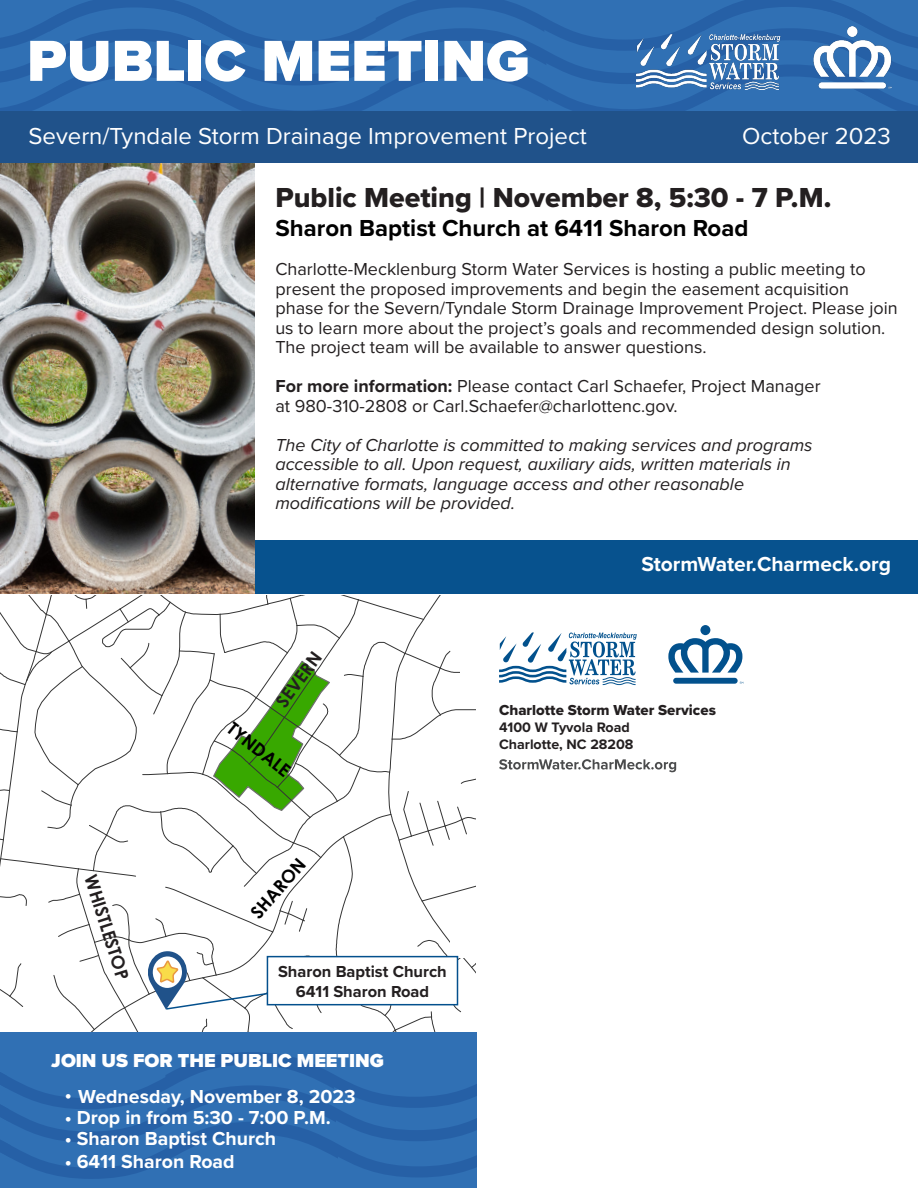
<style>
.page{position:relative;width:918px;height:1188px;background:#fff}
.page>*{position:absolute;margin:0;border:0;box-sizing:border-box;transform-origin:0 0}
.t1{font:900 60px "Proxima Nova";color:#fff}
.t2{font:28.5px "Proxima Nova Extrabld";color:#231f20}
.t3{font:24px "Proxima Nova";color:#fff}
.t4{font:700 24px "Proxima Nova";color:#000}
.t5{font:700 21px "Proxima Nova";color:#fff}
.t6{font:700 19.5px "Proxima Nova";color:#fff}
.t7{font:900 19.5px "Proxima Nova";color:#fff}
.t8{font:18px/19.5px "Proxima Nova";color:#231f20}
.t9{font:italic 18px/19.5px "Proxima Nova";color:#231f20}
.t10{font:700 17.85px "Century Gothic";color:#231f20}
.t11{font:700 17.85px "Century Gothic";color:#000}
.t12{font:700 16.5px "Proxima Nova";color:#231f20}
.t13{font:15px "Proxima Nova Extrabld";color:#231f20}
.t14{font:700 14.25px "Proxima Nova";color:#231f20}
.s1{font-weight:700}
</style>
<div class="page">
<div style="left:255px;top:540px;width:663px;height:54px;background:#07528e"></div>
<svg style="left:0;top:0;width:918px;height:111px;background:#2d6baf"></svg>
<img style="left:636px;top:27px;width:256px;height:63px">
<div style="left:0;top:111px;width:918px;height:52px;background:#20528a"></div>
<img style="left:0;top:163px;width:255px;height:431px">
<div style="left:0;top:1033px;width:477px;height:155px;background:#3070b4"></div>
<svg style="left:0;top:1052px;width:477px;height:127px"></svg>
<div style="left:700px;top:625px;width:10px;height:10px;background:#02518d;border-radius:5px"></div>
<svg style="left:668px;top:638px;width:74px;height:35px"></svg>
<div style="left:673px;top:678px;width:65px;height:6px;background:#02518d;border-radius:3px"></div>
<svg style="left:499px;top:632px;width:138px;height:53px"></svg>
<svg style="left:499px;top:759px;width:177px;height:13px"></svg>
<svg style="left:0;top:595px;width:475px;height:437px"></svg>
<div style="left:267px;top:957px;width:191px;height:48px;background:#fff"></div>
<div style="left:267px;top:956px;width:191px;height:49px;border:2px solid #04508d"></div>
<p class="t1" style="left:27px;top:16px;width:504px">PUBLIC MEETING</p>
<p class="t3" style="left:28px;top:118px;width:560px">Severn/Tyndale Storm Drainage Improvement Project</p>
<p class="t3" style="left:742px;top:118px;width:150px">October 2023</p>
<p class="t2" style="left:275px;top:177px;width:557px">Public Meeting | November 8, 5:30 - 7 P.M.</p>
<p class="t4" style="left:275px;top:211px;width:475px">Sharon Baptist Church at 6411 Sharon Road</p>
<p class="t8" style="left:275px;top:259px;width:624px">Charlotte-Mecklenburg Storm Water Services is hosting a public meeting to present the proposed improvements and begin the easement acquisition phase for the Severn/Tyndale Storm Drainage Improvement Project. Please join us to learn more about the project’s goals and recommended design solution.<br>The project team will be available to answer questions.</p>
<p class="t8" style="left:275px;top:376px;width:547px"><span class="s1">For more information:</span> Please contact Carl Schaefer, Project Manager</p>
<p class="t8" style="left:275px;top:395px;width:404px">at 980-310-2808 or Carl.Schaefer@charlottenc.gov.</p>
<p class="t9" style="left:275px;top:434px;width:539px">The City of Charlotte is committed to making services and programs accessible to all. Upon request, auxiliary aids, written materials in</p>
<p class="t9" style="left:275px;top:473px;width:470px">alternative formats, language access and other reasonable</p>
<p class="t9" style="left:275px;top:493px;width:241px">modifications will be provided.</p>
<p class="t10" style="left:269px;top:697px;width:65px;rotate:-53deg">SEVERN</p>
<p class="t10" style="left:103px;top:871px;width:110px;rotate:72deg">WHISTLESTOP</p>
<p class="t11" style="left:238px;top:716px;width:76px;rotate:38deg">TYNDALE</p>
<p class="t11" style="left:244px;top:907px;width:75px;rotate:-49deg">SHARON</p>
<p class="t12" style="left:278px;top:959px;width:170px">Sharon Baptist Church</p>
<p class="t12" style="left:296px;top:979px;width:135px">6411 Sharon Road</p>
<p class="t7" style="left:51px;top:1046px;width:334px">JOIN US FOR THE PUBLIC MEETING</p>
<p class="t6" style="left:65px;top:1082px;width:292px">• Wednesday, November 8, 2023</p>
<p class="t6" style="left:65px;top:1103px;width:267px">• Drop in from 5:30 - 7:00 P.M.</p>
<p class="t6" style="left:65px;top:1124px;width:213px">• Sharon Baptist Church</p>
<p class="t6" style="left:65px;top:1147px;width:171px">• 6411 Sharon Road</p>
<p class="t5" style="left:641px;top:548px;width:251px">StormWater.Charmeck.org</p>
<p class="t13" style="left:499px;top:699px;width:218px">Charlotte Storm Water Services</p>
<p class="t14" style="left:499px;top:717px;width:132px">4100 W Tyvola Road</p>
<p class="t14" style="left:499px;top:734px;width:136px">Charlotte, NC 28208</p>
</div>
